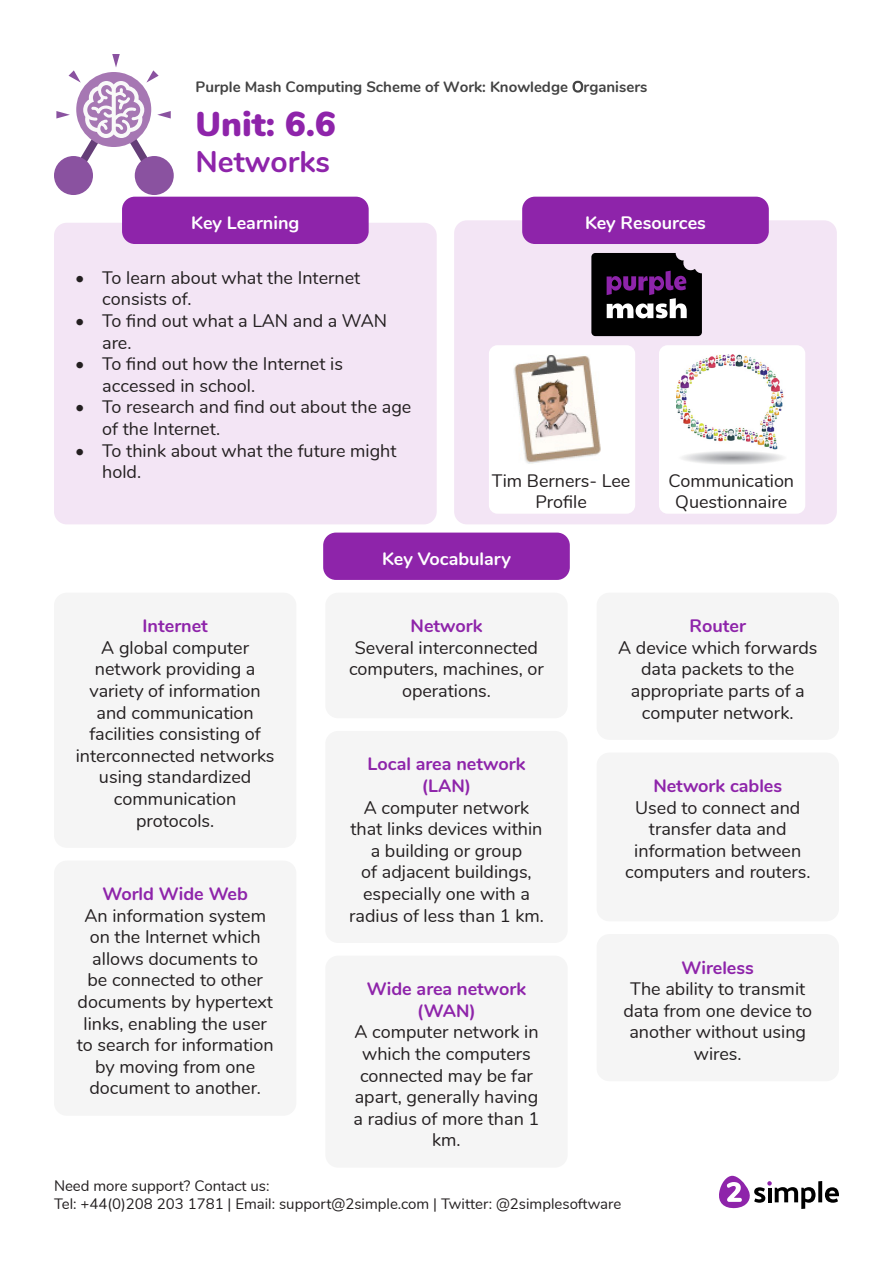
<style>
.page{position:relative;width:893px;height:1263px;background:#fff}
.page>*{position:absolute;margin:0;border:0;box-sizing:border-box;transform-origin:0 0}
.t1{font:900 34.5px "Nunito";color:#8e24aa}
.t2{font:700 30px "Nunito";color:#8e24aa}
.t3{font:18px/21.6px "Nunito";color:#231f20;text-align:center}
.t4{font:700 18px/21.6px "Nunito";color:#8e24aa;text-align:center}
.t5{font:700 18px "Nunito";color:#fff}
.t6{font:15px/18px "Nunito";color:#231f20}
.t7{font:700 15px "Nunito";color:#424242}
.s1{font-weight:400}
</style>
<div class="page">
<svg style="left:818px;top:1181px;width:4px;height:21px"></svg>
<svg style="left:825px;top:1187px;width:14px;height:16px"></svg>
<svg style="left:719px;top:1176px;width:96px;height:33px"></svg>
<div style="left:54px;top:223px;width:383px;height:301px;background:#f3e5f5;border-radius:13px"></div>
<div style="left:122px;top:197px;width:247px;height:47px;background:#8e24aa;border-radius:13px"></div>
<div style="left:54px;top:156px;width:39px;height:39px;background:#8a52a0;border-radius:50%"></div>
<div style="left:135px;top:156px;width:39px;height:39px;background:#8a52a0;border-radius:50%"></div>
<svg style="left:56px;top:54px;width:115px;height:133px"></svg>
<div style="left:323px;top:533px;width:247px;height:47px;background:#8e24aa;border-radius:13px"></div>
<div style="left:54px;top:593px;width:242px;height:255px;background:#f5f5f5;border-radius:13px"></div>
<div style="left:54px;top:860px;width:242px;height:256px;background:#f5f5f5;border-radius:13px"></div>
<div style="left:325px;top:593px;width:243px;height:125px;background:#f5f5f5;border-radius:13px"></div>
<div style="left:325px;top:731px;width:243px;height:212px;background:#f5f5f5;border-radius:13px"></div>
<div style="left:325px;top:956px;width:243px;height:211px;background:#f5f5f5;border-radius:13px"></div>
<div style="left:597px;top:593px;width:242px;height:147px;background:#f5f5f5;border-radius:13px"></div>
<div style="left:597px;top:752px;width:242px;height:169px;background:#f5f5f5;border-radius:13px"></div>
<div style="left:597px;top:934px;width:242px;height:147px;background:#f5f5f5;border-radius:13px"></div>
<div style="left:454px;top:220px;width:383px;height:304px;background:#f3e5f5;border-radius:13px"></div>
<div style="left:522px;top:197px;width:247px;height:47px;background:#8e24aa;border-radius:13px"></div>
<svg style="left:591px;top:253px;width:111px;height:83px;background:#2e2431"></svg>
<div style="left:489px;top:345px;width:146px;height:169px;background:#fff;border-radius:9px"></div>
<div style="left:659px;top:345px;width:146px;height:169px;background:#fff;border-radius:9px"></div>
<img style="left:513px;top:355px;width:88px;height:109px">
<img style="left:676px;top:354px;width:108px;height:111px">
<p class="t7" style="left:196px;top:76px;width:453px">Purple Mash Computing Scheme of Work: Knowledge <span class="s1">O</span>rganisers</p>
<p class="t1" style="left:196px;top:98px;width:142px">Unit: 6.6</p>
<p class="t2" style="left:196px;top:139px;width:136px">Networks</p>
<p class="t5" style="left:191px;top:210px;width:110px">Key Learning</p>
<p class="t3" style="left:102px;top:266px;width:260px;text-align:left;text-indent:-27px">• To learn about what the Internet consists of.</p>
<p class="t3" style="left:102px;top:309px;width:286px;text-align:left;text-indent:-27px">• To find out what a LAN and a WAN are.</p>
<p class="t3" style="left:102px;top:352px;width:242px;text-align:left;text-indent:-27px">• To find out how the Internet is accessed in school.</p>
<p class="t3" style="left:102px;top:395px;width:311px;text-align:left;text-indent:-27px">• To research and find out about the age of the Internet.</p>
<p class="t3" style="left:102px;top:439px;width:296px;text-align:left;text-indent:-27px">• To think about what the future might hold.</p>
<p class="t5" style="left:585px;top:210px;width:122px">Key Resources</p>
<p class="t3" style="left:492px;top:469px;width:140px">Tim Berners- Lee<br>Profile</p>
<p class="t3" style="left:668px;top:469px;width:127px">Communication<br>Questionnaire</p>
<p class="t4" style="left:143px;top:614px;width:67px">Internet</p>
<p class="t3" style="left:76px;top:636px;width:200px">A global computer network providing a variety of information and communication facilities consisting of interconnected networks using standardized communication protocols.</p>
<p class="t4" style="left:102px;top:882px;width:147px">World Wide Web</p>
<p class="t3" style="left:77px;top:903px;width:198px">An information system on the Internet which allows documents to<br>be connected to other documents by hypertext links, enabling the user to search for information by moving from one document to another.</p>
<p class="t5" style="left:382px;top:545px;width:130px">Key Vocabulary</p>
<p class="t4" style="left:411px;top:614px;width:73px">Network</p>
<p class="t3" style="left:349px;top:636px;width:196px">Several interconnected computers, machines, or operations.</p>
<p class="t4" style="left:368px;top:752px;width:159px">Local area network (LAN)</p>
<p class="t3" style="left:349px;top:795px;width:196px">A computer network that links devices within a building or group<br>of adjacent buildings, especially one with a radius of less than 1 km.</p>
<p class="t4" style="left:367px;top:977px;width:161px">Wide area network (WAN)</p>
<p class="t3" style="left:354px;top:1020px;width:187px">A computer network in which the computers connected may be far apart, generally having a radius of more than 1 km.</p>
<p class="t4" style="left:690px;top:614px;width:58px">Router</p>
<p class="t3" style="left:618px;top:636px;width:201px">A device which forwards data packets to the appropriate parts of a computer network.</p>
<p class="t4" style="left:653px;top:774px;width:130px">Network cables</p>
<p class="t3" style="left:625px;top:795px;width:187px">Used to connect and transfer data and information between computers and routers.</p>
<p class="t4" style="left:682px;top:955px;width:74px">Wireless</p>
<p class="t3" style="left:623px;top:977px;width:190px">The ability to transmit data from one device to another without using wires.</p>
<p class="t6" style="left:54px;top:1176px;width:569px">Need more support? Contact us:<br>Tel: +44(0)208 203 1781 | Email: support@2simple.com | Twitter: @2simplesoftware</p>
</div>
